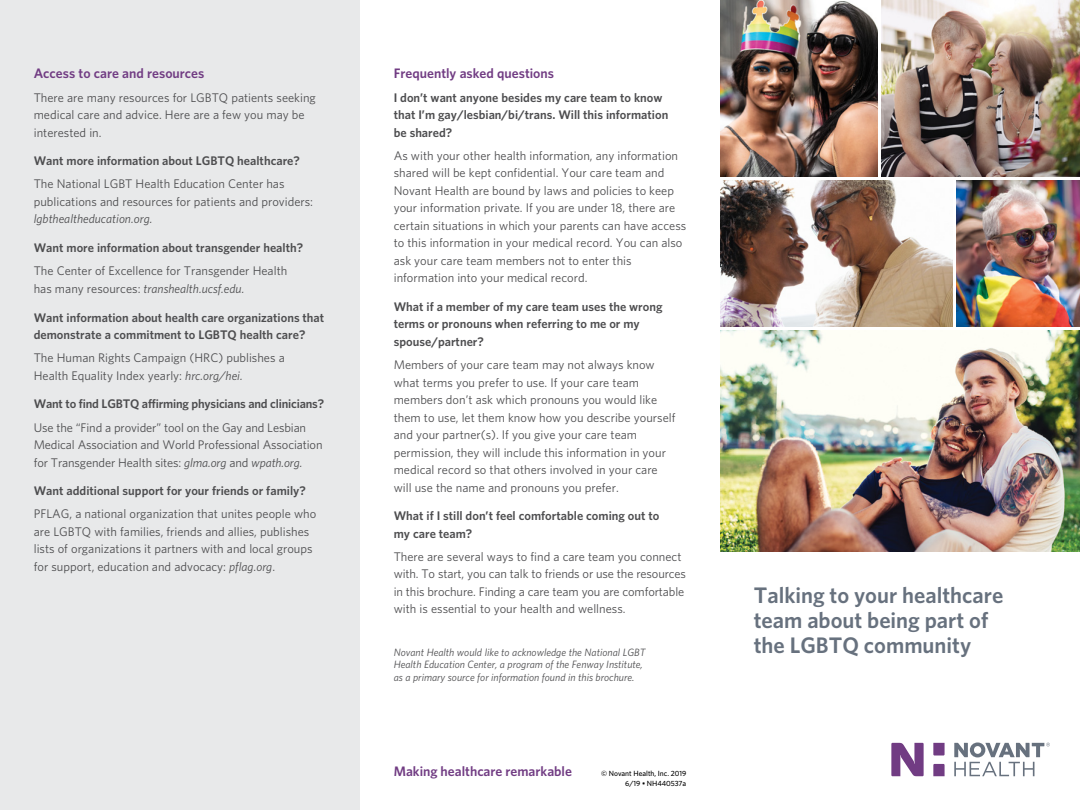
<style>
.page{position:relative;width:1080px;height:810px;background:#fff}
.page>*{position:absolute;margin:0;border:0;box-sizing:border-box;transform-origin:0 0}
.t1{font:600 22.5px/25px "Whitney";color:#67717e}
.t2{font:600 13.75px "Whitney";color:#713c83}
.t3{font:12.5px/17.5px "Whitney";color:#4d4d4f}
.t4{font:600 12.5px/17.5px "Whitney";color:#4d4d4f}
.t5{font:italic 12.5px "Whitney";color:#4d4d4f}
.t6{font:italic 10.62px/12.5px "Whitney";color:#4d4d4f}
.t7{font:500 7.5px/10px "Whitney";color:#000;text-align:right}
.s1{font-style:italic}
</style>
<div class="page">
<img style="left:720px;top:0;width:158px;height:176px">
<img style="left:881px;top:0;width:199px;height:176px">
<img style="left:720px;top:180px;width:232px;height:146px">
<img style="left:956px;top:180px;width:124px;height:146px">
<img style="left:720px;top:330px;width:360px;height:221px">
<div style="left:0;top:0;width:360px;height:810px;background:#e8e9ea"></div>
<svg style="left:891px;top:743px;width:33px;height:33px"></svg>
<svg style="left:933px;top:743px;width:12px;height:13px"></svg>
<svg style="left:933px;top:764px;width:12px;height:12px"></svg>
<svg style="left:954px;top:743px;width:96px;height:33px"></svg>
<p class="t2" style="left:34px;top:65px;width:172px">Access to care and resources</p>
<p class="t3" style="left:34px;top:88px;width:284px">There are many resources for LGBTQ patients seeking medical care and advice. Here are a few you may be interested in.</p>
<p class="t4" style="left:34px;top:152px;width:268px">Want more information about LGBTQ healthcare?</p>
<p class="t3" style="left:34px;top:175px;width:281px">The National LGBT Health Education Center has publications and resources for patients and providers:</p>
<p class="t5" style="left:34px;top:211px;width:120px">lgbthealtheducation.org.</p>
<p class="t4" style="left:34px;top:239px;width:271px">Want more information about transgender health?</p>
<p class="t3" style="left:34px;top:262px;width:255px">The Center of Excellence for Transgender Health has many resources: <span class="s1">transhealth.ucsf.edu.</span></p>
<p class="t4" style="left:34px;top:308px;width:292px">Want information about health care organizations that demonstrate a commitment to LGBTQ health care?</p>
<p class="t3" style="left:34px;top:349px;width:253px">The Human Rights Campaign (HRC) publishes a<br>Health Equality Index yearly: <span class="s1">hrc.org/hei.</span></p>
<p class="t4" style="left:34px;top:395px;width:292px">Want to find LGBTQ affirming physicians and clinicians?</p>
<p class="t3" style="left:34px;top:418px;width:290px">Use the “Find a provider” tool on the Gay and Lesbian<br>Medical Association and World Professional Association for Transgender Health sites: <span class="s1">glma.org</span> and <span class="s1">wpath.org.</span></p>
<p class="t4" style="left:34px;top:482px;width:274px">Want additional support for your friends or family?</p>
<p class="t3" style="left:34px;top:505px;width:284px">PFLAG, a national organization that unites people who are LGBTQ with families, friends and allies, publishes lists of organizations it partners with and local groups for support, education and advocacy: <span class="s1">pflag.org</span>.</p>
<p class="t2" style="left:394px;top:65px;width:162px">Frequently asked questions</p>
<p class="t4" style="left:394px;top:88px;width:276px">I don’t want anyone besides my care team to know that I’m gay/lesbian/bi/trans. Will this information be shared?</p>
<p class="t3" style="left:394px;top:146px;width:294px">As with your other health information, any information shared will be kept confidential. Your care team and Novant Health are bound by laws and policies to keep your information private. If you are under 18, there are certain situations in which your parents can have access to this information in your medical record. You can also ask your care team members not to enter this information into your medical record.</p>
<p class="t4" style="left:394px;top:298px;width:270px">What if a member of my care team uses the wrong terms or pronouns when referring to me or my spouse/partner?</p>
<p class="t3" style="left:394px;top:356px;width:283px">Members of your care team may not always know what terms you prefer to use. If your care team members don’t ask which pronouns you would like them to use, let them know how you describe yourself and your partner(s). If you give your care team permission, they will include this information in your medical record so that others involved in your care will use the name and pronouns you prefer.</p>
<p class="t4" style="left:394px;top:507px;width:267px">What if I still don’t feel comfortable coming out to my care team?</p>
<p class="t3" style="left:394px;top:548px;width:294px">There are several ways to find a care team you connect with. To start, you can talk to friends or use the resources in this brochure. Finding a care team you are comfortable with is essential to your health and wellness.</p>
<p class="t6" style="left:394px;top:646px;width:253px">Novant Health would like to acknowledge the National LGBT<br>Health Education Center, a program of the Fenway Institute, as a primary source for information found in this brochure.</p>
<p class="t2" style="left:394px;top:762px;width:180px">Making healthcare remarkable</p>
<p class="t7" style="left:601px;top:768px;width:87px">© Novant Health, Inc. 2019<br>6/19 • NH440537a</p>
<h1 class="t1" style="left:754px;top:582px;width:251px">Talking to your healthcare team about being part of the LGBTQ community</h1>
</div>
